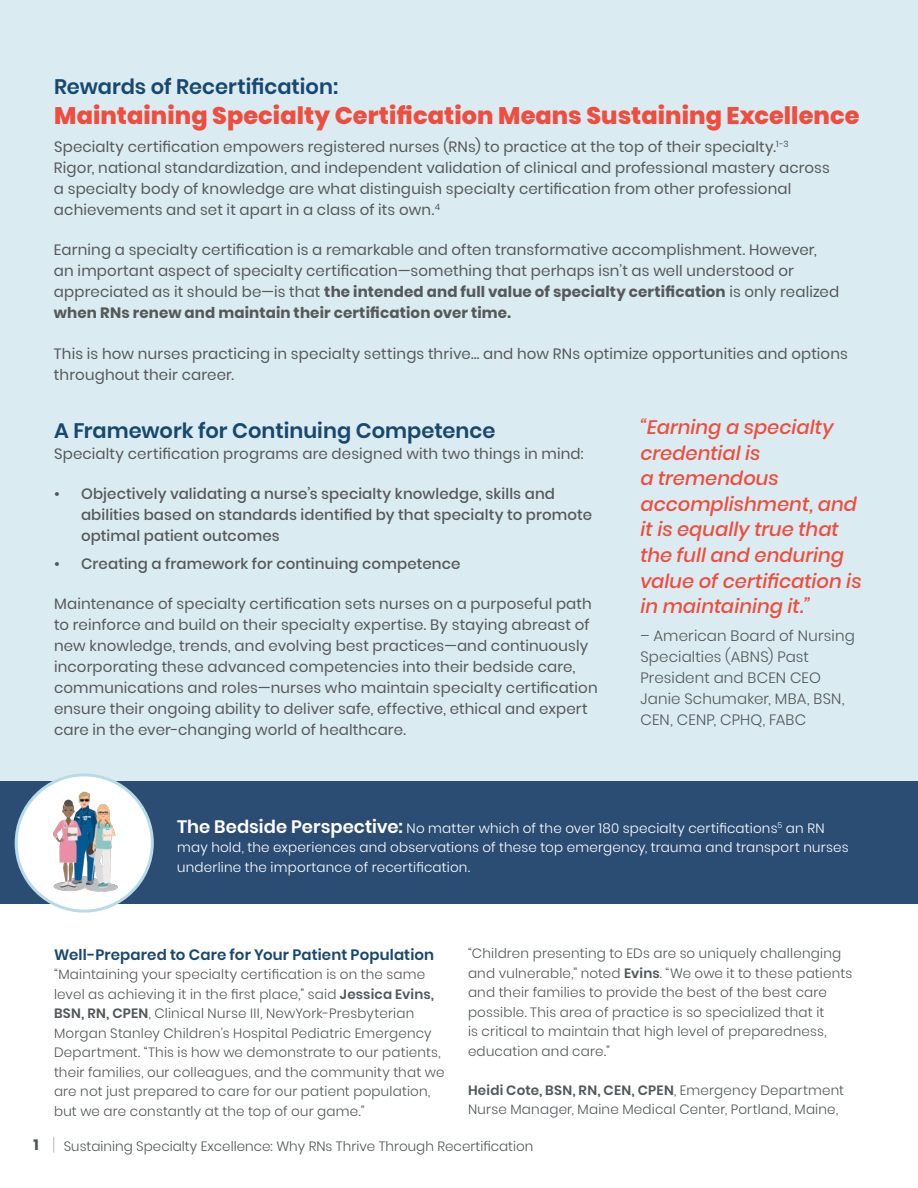
<style>
.page{position:relative;width:918px;height:1188px;background:#fff}
.page>*{position:absolute;margin:0;border:0;box-sizing:border-box;transform-origin:0 0}
.t1{font:800 24px "Poppins";letter-spacing:.005em;color:#ef4d3d}
.t2{font:600 21px "Poppins";color:#18486f}
.t3{font:italic 500 19.5px/25.5px "Poppins";color:#ef4d3d}
.t4{font:15px/21px "Poppins";letter-spacing:.01em;color:#57585a}
.t5{font:500 15px/21px "Poppins";letter-spacing:.01em;color:#57585a}
.t6{font:300 15px/21px "Poppins";letter-spacing:.01em;color:#525759}
.t7{font:600 15px "Poppins";letter-spacing:.01em;color:#18486f}
.t8{font:700 15px "Poppins";color:#525759}
.t9{font:300 13.5px/19.5px "Poppins";letter-spacing:.015em;color:#525759}
.t10{font:300 13.5px/19.5px "Poppins";letter-spacing:.015em;color:#fff}
.s1{font-weight:700}
.s2{font-weight:600;font-size:18px}
.s3{font-weight:600}
.s4{font-weight:100;font-size:18px}
</style>
<div class="page">
<div style="left:0;top:0;width:918px;height:784px;background:#daecf2"></div>
<div style="left:0;top:782px;width:918px;height:122px;background:#2c4d73"></div>
<img style="left:0;top:773px;width:156px;height:140px">
<p class="t2" style="left:54px;top:75px;width:286px">Rewards of Recertification:</p>
<p class="t1" style="left:54px;top:102px;width:807px">Maintaining Specialty Certification Means Sustaining Excellence</p>
<p class="t4" style="left:54px;top:136px;width:777px">Specialty certification empowers registered nurses (RNs) to practice at the top of their specialty.<sup>1-3<br></sup>Rigor, national standardization, and independent validation of clinical and professional mastery across a specialty body of knowledge are what distinguish specialty certification from other professional achievements and set it apart in a class of its own.<sup>4</sup></p>
<p class="t4" style="left:54px;top:240px;width:787px">Earning a specialty certification is a remarkable and often transformative accomplishment. However, an important aspect of specialty certification—something that perhaps isn’t as well understood or appreciated as it should be—is that <span class="s1">the intended and full value of specialty certification</span> is only realized <span class="s1">when RNs renew and maintain their certification over time.</span></p>
<p class="t4" style="left:54px;top:343px;width:795px">This is how nurses practicing in specialty settings thrive… and how RNs optimize opportunities and options throughout their career.</p>
<p class="t2" style="left:54px;top:418px;width:443px">A Framework for Continuing Competence</p>
<p class="t4" style="left:54px;top:443px;width:531px">Specialty certification programs are designed with two things in mind:</p>
<p class="t5" style="left:81px;top:483px;width:513px;text-indent:-27px">• Objectively validating a nurse’s specialty knowledge, skills and abilities based on standards identified by that specialty to promote optimal patient outcomes</p>
<p class="t5" style="left:54px;top:553px;width:408px">• Creating a framework for continuing competence</p>
<p class="t4" style="left:54px;top:594px;width:545px">Maintenance of specialty certification sets nurses on a purposeful path to reinforce and build on their specialty expertise. By staying abreast of new knowledge, trends, and evolving best practices—and continuously incorporating these advanced competencies into their bedside care, communications and roles—nurses who maintain specialty certification ensure their ongoing ability to deliver safe, effective, ethical and expert care in the ever-changing world of healthcare.</p>
<p class="t3" style="left:640px;top:415px;width:222px">“Earning a specialty credential is<br>a tremendous accomplishment, and it is equally true that the full and enduring value of certification is in maintaining it.”</p>
<p class="t6" style="left:640px;top:625px;width:216px">– American Board of Nursing<br>Specialties (ABNS) Past<br>President and BCEN CEO<br>Janie Schumaker, MBA, BSN,<br>CEN, CENP, CPHQ, FABC</p>
<p class="t10" style="left:177px;top:819px;width:673px"><span class="s2">The Bedside Perspective:</span> No matter which of the over 180 specialty certifications<sup>5</sup> an RN may hold, the experiences and observations of these top emergency, trauma and transport nurses underline the importance of recertification.</p>
<p class="t8" style="left:34px;top:1137px;width:7px">1</p>
<p class="t7" style="left:54px;top:946px;width:382px">Well-Prepared to Care for Your Patient Population</p>
<p class="t9" style="left:54px;top:965px;width:392px">“Maintaining your specialty certification is on the same level as achieving it in the first place,” said <span class="s3">Jessica Evins, BSN, RN, CPEN</span>, Clinical Nurse III, NewYork-Presbyterian Morgan Stanley Children’s Hospital Pediatric Emergency Department. “This is how we demonstrate to our patients, their families, our colleagues, and the community that we are not just prepared to care for our patient population, but we are constantly at the top of our game.”</p>
<p class="t9" style="left:468px;top:944px;width:386px">“Children presenting to EDs are so uniquely challenging and vulnerable,” noted <span class="s3">Evins</span>. “We owe it to these patients and their families to provide the best of the best care possible. This area of practice is so specialized that it<br>is critical to maintain that high level of preparedness, education and care.”</p>
<p class="t9" style="left:468px;top:1080px;width:378px"><span class="s3">Heidi Cote, BSN, RN, CEN, CPEN</span>, Emergency Department<br>Nurse Manager, Maine Medical Center, Portland, Maine,</p>
<p class="t9" style="left:52px;top:1136px;width:483px"><span class="s4">|</span> Sustaining Specialty Excellence: Why RNs Thrive Through Recertification</p>
</div>
